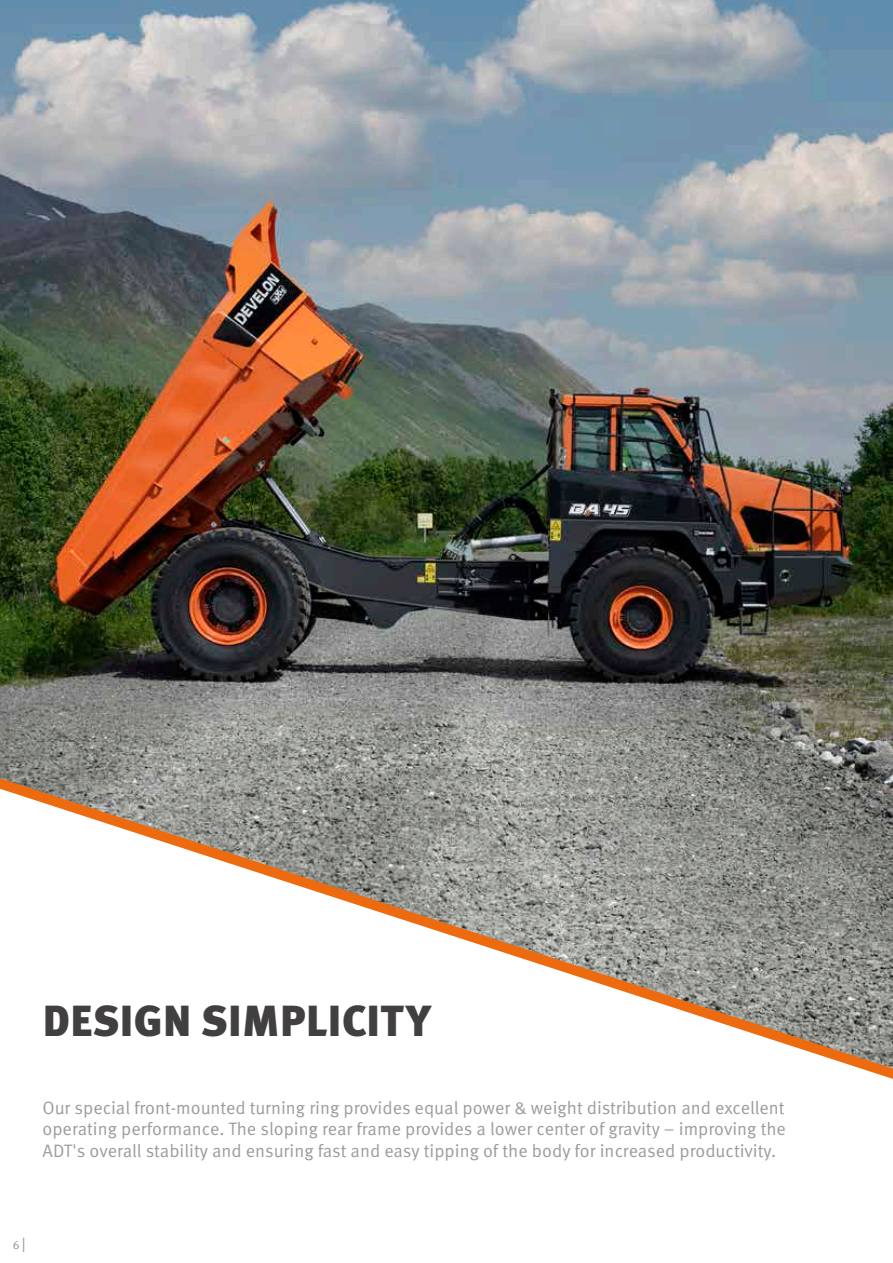
<style>
.page{position:relative;width:893px;height:1263px;background:#fff}
.page>*{position:absolute;margin:0;border:0;box-sizing:border-box;transform-origin:0 0}
.t1{font:900 43.5px "Meta Pro";letter-spacing:.01em;color:#423f41}
.t2{font:18px/21.6px "Meta Pro Norm";color:#9c9c9c;text-align:justify}
.t3{font:12px "Meta Pro Norm";color:#979296}
.s1{font-size:15px}
</style>
<div class="page">
<img style="left:0;top:0;width:893px;height:778px">
<svg style="left:0;top:778px;width:893px;height:301px"></svg>
<h1 class="t1" style="left:43px;top:986px;width:390px">DESIGN SIMPLICITY</h1>
<p class="t2" style="left:43px;top:1095px;width:745px">Our special front-mounted turning ring provides equal power &amp; weight distribution and excellent operating performance. The sloping rear frame provides a lower center of gravity – improving the ADT's overall stability and ensuring fast and easy tipping of the body for increased productivity.</p>
<p class="t3" style="left:13px;top:1235px;width:14px">6<span class="s1">|</span></p>
</div>
